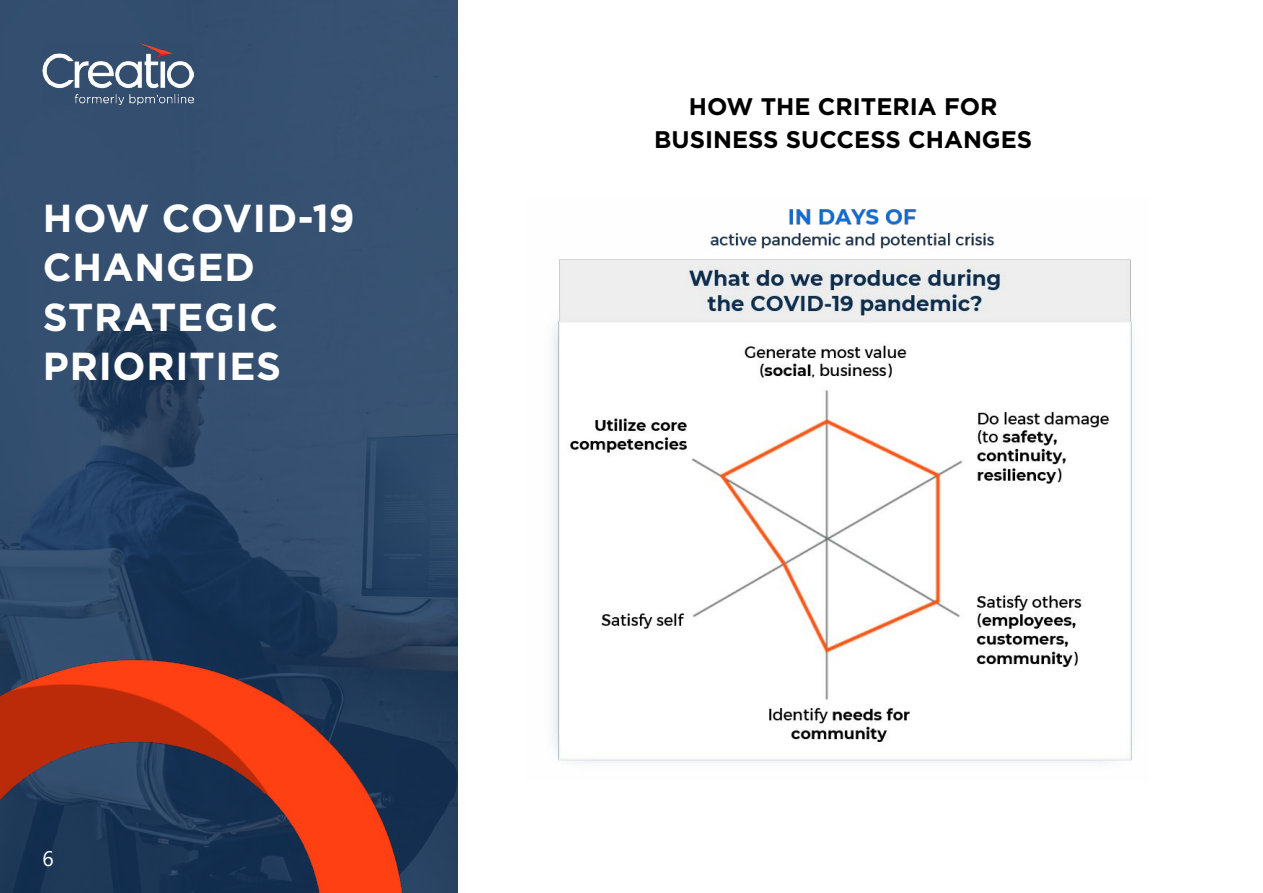
<style>
.page{position:relative;width:1263px;height:893px;background:#fff}
.page>*{position:absolute;margin:0;border:0;box-sizing:border-box;transform-origin:0 0}
.t1{font:700 39px/49.5px "Gotham Pro";letter-spacing:.02em;color:#fff}
.t2{font:700 24px/33px "Gotham Pro";color:#000;text-align:center}
.t3{font:21px "Segoe UI";color:#fff}
</style>
<div class="page">
<svg style="left:0;top:0;width:457px;height:585px;background:#314c6c"></svg>
<img style="left:553px;top:209px;width:579px;height:554px">
<img style="left:43px;top:43px;width:151px;height:61px">
<img style="left:0;top:585px;width:457px;height:308px">
<h1 class="t1" style="left:43px;top:192px;width:313px">HOW COVID-19<br>CHANGED<br>STRATEGIC<br>PRIORITIES</h1>
<p class="t3" style="left:43px;top:838px;width:13px">6</p>
<p class="t2" style="left:654px;top:90px;width:379px">HOW THE CRITERIA FOR<br>BUSINESS SUCCESS CHANGES</p>
</div>
